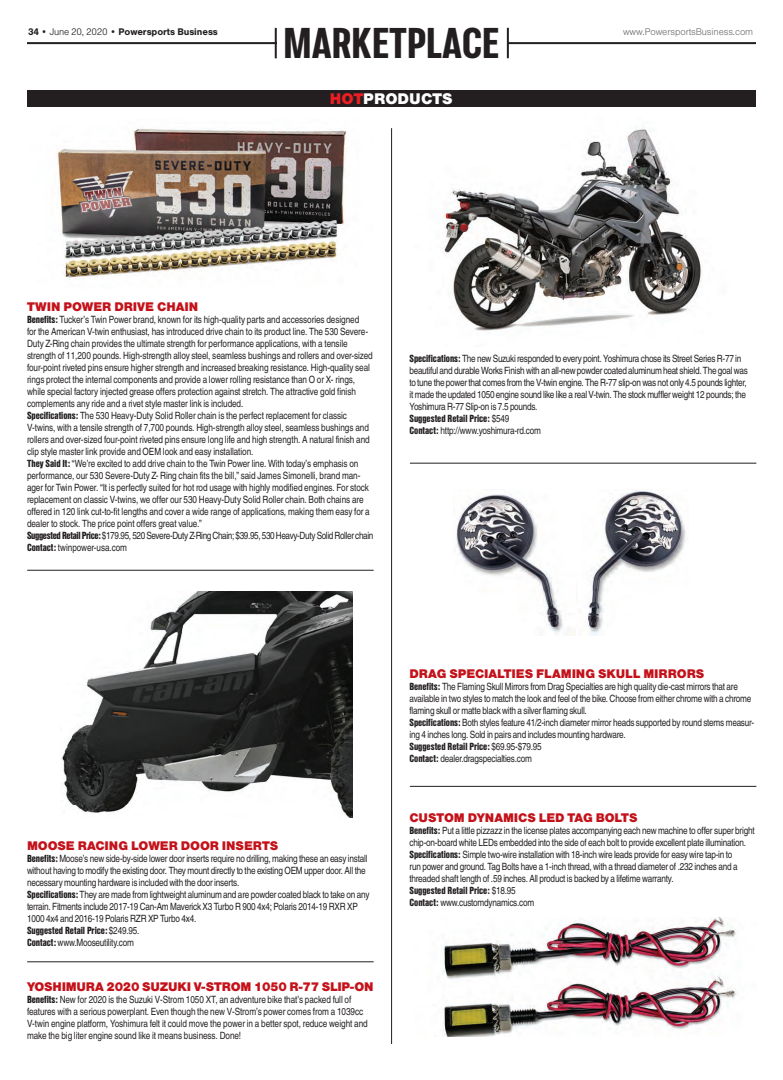
<style>
.page{position:relative;width:783px;height:1080px;background:#fff}
.page>*{position:absolute;margin:0;border:0;box-sizing:border-box;transform-origin:0 0}
.t1{font:900 condensed 43px "Molde";color:#231f20}
.Bar_header{font:900 16px "Nimbus San";letter-spacing:.005em;color:#fff}
.Hot_Product_Name{font:900 13px "Nimbus San";letter-spacing:-.01em;color:#c4121a}
.Hot_Prod_body_copy{font:10px/12px "Nimbus San Con L";letter-spacing:-.02em;color:#231f20}
.Hot_Prod_body_copy-2{font:900 10px "Nimbus San Con L";letter-spacing:-.005em;color:#231f20}
.t2{font:700 10px "Nimbus San";letter-spacing:-.01em;color:#231f20}
.t3{font:300 10px "Nimbus San";letter-spacing:-.01em;color:#6c6d70}
.s1{font-weight:300}
.s2{color:#ee1d23}
.s3{font-weight:900}
.s4{font-weight:400}
</style>
<div class="page">
<hr style="left:27px;top:42px;width:729px;height:2px;background:#231f20">
<div style="left:277px;top:28px;width:230px;height:30px;background:#fff"></div>
<hr style="left:507px;top:28px;width:2px;height:30px;background:#231f20">
<hr style="left:275px;top:28px;width:2px;height:30px;background:#231f20">
<div style="left:27px;top:90px;width:729px;height:17px;background:#231f20"></div>
<hr style="left:391px;top:128px;width:1px;height:916px;background:#231f20">
<hr style="left:27px;top:570px;width:347px;height:1px;background:#231f20">
<img style="left:57px;top:128px;width:290px;height:151px">
<img style="left:61px;top:591px;width:292px;height:227px">
<img style="left:444px;top:126px;width:258px;height:205px">
<hr style="left:27px;top:962px;width:347px;height:1px;background:#231f20">
<hr style="left:410px;top:463px;width:346px;height:1px;background:#231f20">
<img style="left:456px;top:490px;width:230px;height:145px">
<img style="left:442px;top:917px;width:296px;height:120px">
<hr style="left:410px;top:786px;width:346px;height:1px;background:#231f20">
<h1 class="t1" style="left:284px;top:16px;width:217px">MARKETPLACE</h1>
<p class="t2" style="left:28px;top:26px;width:191px">34 • <span class="s1">June 20, 2020 •</span> Powersports Business</p>
<p class="t3" style="left:623px;top:27px;width:132px">www.PowersportsBusiness.com</p>
<p class="Bar_header" style="left:330px;top:89px;width:124px"><span class="s2">HOT</span>PRODUCTS</p>
<p class="Hot_Product_Name" style="left:27px;top:299px;width:173px">TWIN POWER DRIVE CHAIN</p>
<p class="Hot_Prod_body_copy" style="left:27px;top:313px;width:347px"><span class="s3">Benefits:</span> Tucker’s Twin Power brand, known for its high-quality parts and accessories designed<br>for the American V-twin enthusiast, has introduced drive chain to its product line. The 530 Severe-Duty Z-Ring chain provides the ultimate strength for performance applications, with a tensile strength of 11,200 pounds. High-strength alloy steel, seamless bushings and rollers and over-sized four-point riveted pins ensure higher strength and increased breaking resistance. High-quality seal rings protect the internal components and provide a lower rolling resistance than O or X- rings, while special factory injected grease offers protection against stretch. The attractive gold finish complements any ride and a rivet style master link is included.</p>
<p class="Hot_Prod_body_copy" style="left:27px;top:409px;width:344px"><span class="s3">Specifications:</span> The 530 Heavy-Duty Solid Roller chain is the perfect replacement for classic V-twins, with a tensile strength of 7,700 pounds. High-strength alloy steel, seamless bushings and rollers and over-sized four-point riveted pins ensure long life and high strength. A natural finish and clip style master link provide and OEM look and easy installation.</p>
<p class="Hot_Prod_body_copy" style="left:27px;top:457px;width:344px"><span class="s3">They Said It:</span> “We’re excited to add drive chain to the Twin Power line. With today’s emphasis on performance, our 530 Severe-Duty Z- Ring chain fits the bill,” said James Simonelli, brand man&shy;ager for Twin Power. “It is perfectly suited for hot rod usage with highly modified engines. For stock replacement on classic V-twins, we offer our 530 Heavy-Duty Solid Roller chain. Both chains are offered in 120 link cut-to-fit lengths and cover a wide range of applications, making them easy for a dealer to stock. The price point offers great value.”</p>
<p class="Hot_Prod_body_copy" style="left:27px;top:529px;width:348px"><span class="s3">Suggested Retail Price:</span> $179.95, 520 Severe-Duty Z-Ring Chain; $39.95, 530 Heavy-Duty Solid Roller chain</p>
<p class="Hot_Prod_body_copy" style="left:27px;top:541px;width:102px"><span class="s3">Contact:</span> twinpower-usa.com</p>
<p class="Hot_Prod_body_copy" style="left:410px;top:352px;width:340px"><span class="s3">Specifications:</span> The new Suzuki responded to every point. Yoshimura chose its Street Series R-77 in beautiful and durable Works Finish with an all-new powder coated aluminum heat shield. The goal was to tune the power that comes from the V-twin engine. The R-77 slip-on was not only 4.5 pounds lighter, it made the updated 1050 engine sound like like a real V-twin. The stock muffler weight 12 pounds; the Yoshimura R-77 Slip-on is 7.5 pounds.</p>
<p class="Hot_Prod_body_copy-2" style="left:410px;top:412px;width:101px">Suggested Retail Price: <span class="s4">$549</span></p>
<p class="Hot_Prod_body_copy" style="left:410px;top:424px;width:133px"><span class="s3">Contact:</span> http://www.yoshimura-rd.com</p>
<p class="Hot_Product_Name" style="left:27px;top:838px;width:253px">MOOSE RACING LOWER DOOR INSERTS</p>
<p class="Hot_Prod_body_copy" style="left:27px;top:852px;width:342px"><span class="s3">Benefits:</span> Moose’s new side-by-side lower door inserts require no drilling, making these an easy install without having to modify the existing door. They mount directly to the existing OEM upper door. All the necessary mounting hardware is included with the door inserts.</p>
<p class="Hot_Prod_body_copy" style="left:27px;top:888px;width:344px"><span class="s3">Specifications:</span> They are made from lightweight aluminum and are powder coated black to take on any terrain. Fitments include 2017-19 Can-Am Maverick X3 Turbo R 900 4x4; Polaris 2014-19 RXR XP<br>1000 4x4 and 2016-19 Polaris RZR XP Turbo 4x4.</p>
<p class="Hot_Prod_body_copy-2" style="left:27px;top:923px;width:114px">Suggested Retail Price: <span class="s4">$249.95.</span></p>
<p class="Hot_Prod_body_copy" style="left:27px;top:936px;width:108px"><span class="s3">Contact:</span> www.Mooseutility.com</p>
<p class="Hot_Product_Name" style="left:27px;top:979px;width:348px">YOSHIMURA 2020 SUZUKI V-STROM 1050 R-77 SLIP-ON</p>
<p class="Hot_Prod_body_copy" style="left:27px;top:993px;width:342px"><span class="s3">Benefits:</span> New for 2020 is the Suzuki V-Strom 1050 XT, an adventure bike that’s packed full of features with a serious powerplant. Even though the new V-Strom’s power comes from a 1039cc V-twin engine platform, Yoshimura felt it could move the power in a better spot, reduce weight and make the big liter engine sound like it means business. Done!</p>
<p class="Hot_Product_Name" style="left:410px;top:667px;width:297px">DRAG SPECIALTIES FLAMING SKULL MIRRORS</p>
<p class="Hot_Prod_body_copy" style="left:410px;top:680px;width:343px"><span class="s3">Benefits:</span> The Flaming Skull Mirrors from Drag Specialties are high quality die-cast mirrors that are available in two styles to match the look and feel of the bike. Choose from either chrome with a chrome flaming skull or matte black with a silver flaming skull.</p>
<p class="Hot_Prod_body_copy" style="left:410px;top:716px;width:346px"><span class="s3">Specifications:</span> Both styles feature 41/2-inch diameter mirror heads supported by round stems measur&shy;ing 4 inches long. Sold in pairs and includes mounting hardware.</p>
<p class="Hot_Prod_body_copy-2" style="left:410px;top:740px;width:134px">Suggested Retail Price: <span class="s4">$69.95-$79.95</span></p>
<p class="Hot_Prod_body_copy" style="left:410px;top:752px;width:124px"><span class="s3">Contact:</span> dealer.dragspecialties.com</p>
<p class="Hot_Product_Name" style="left:410px;top:811px;width:230px">CUSTOM DYNAMICS LED TAG BOLTS</p>
<p class="Hot_Prod_body_copy" style="left:410px;top:824px;width:347px"><span class="s3">Benefits:</span> Put a little pizzazz in the license plates accompanying each new machine to offer super bright chip-on-board white LEDs embedded into the side of each bolt to provide excellent plate illumination.</p>
<p class="Hot_Prod_body_copy" style="left:410px;top:848px;width:330px"><span class="s3">Specifications:</span> Simple two-wire installation with 18-inch wire leads provide for easy wire tap-in to run power and ground. Tag Bolts have a 1-inch thread, with a thread diameter of .232 inches and a threaded shaft length of .59 inches. All product is backed by a lifetime warranty.</p>
<p class="Hot_Prod_body_copy-2" style="left:410px;top:884px;width:108px">Suggested Retail Price: <span class="s4">$18.95</span></p>
<p class="Hot_Prod_body_copy" style="left:410px;top:896px;width:126px"><span class="s3">Contact:</span> www.customdynamics.com</p>
</div>
